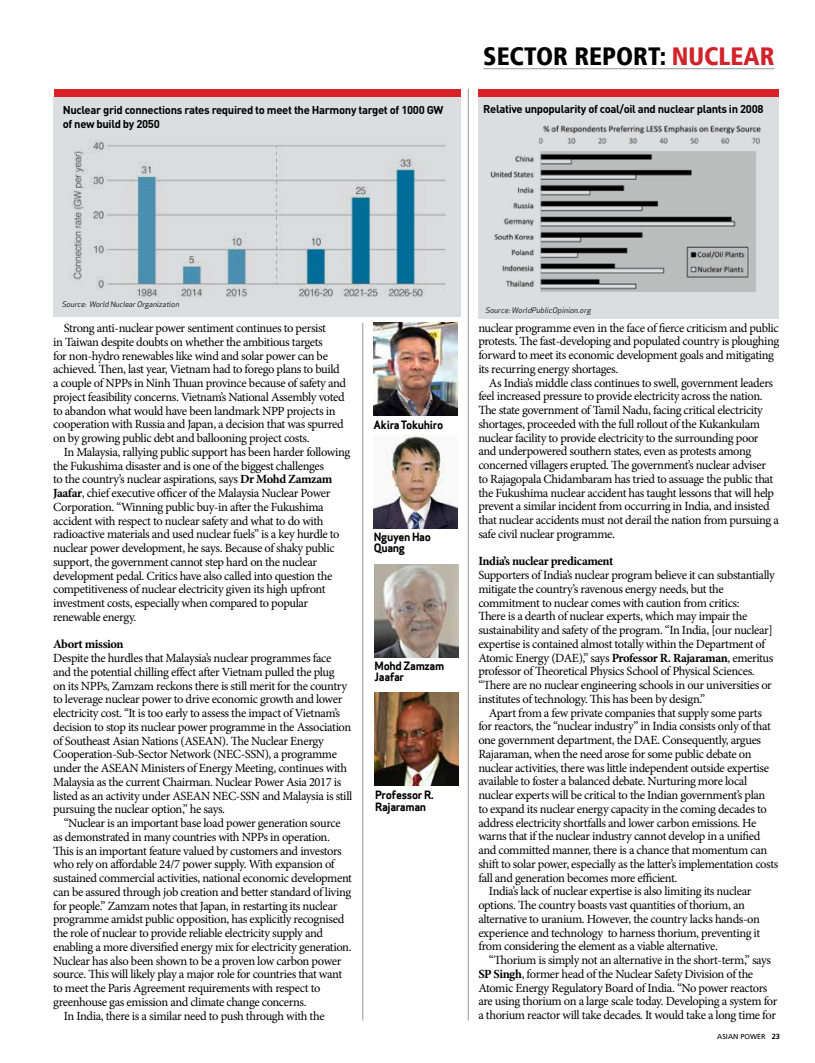
<style>
.page{position:relative;width:815px;height:1063px;background:#fff}
.page>*{position:absolute;margin:0;border:0;box-sizing:border-box;transform-origin:0 0}
.t1{font:900 condensed 25px "Frutiger";color:#000}
.t2{font:12.5px/13.8px "Minion Pro";letter-spacing:-.03em;color:#000}
.t3{font:700 12.5px "Minion Pro";letter-spacing:-.03em;color:#000}
.t4{font:700 11.25px "DIN Pro";letter-spacing:-.03em;color:#000}
.t5{font:700 11.25px/11.2px "Apex Sans";letter-spacing:-.03em;color:#000}
.t6{font:italic 7.5px "Apex Sans";color:#000}
.t7{font:7.5px "Frutiger";color:#000}
.s1{color:#d2232a}
.s2{font-weight:700}
</style>
<div class="page">
<hr style="left:468px;top:89px;width:1px;height:931px;background:#939598">
<hr style="left:363px;top:323px;width:1px;height:697px;background:#939598">
<hr style="left:483px;top:68px;width:291px;height:1px;background:#939598">
<div style="left:478px;top:94px;width:301px;height:224px;background:#dcddde"></div>
<div style="left:53px;top:97px;width:408px;height:220px;background:#dcddde"></div>
<div style="left:478px;top:89px;width:301px;height:8px;background:#da2128"></div>
<div style="left:54px;top:89px;width:407px;height:8px;background:#da2128"></div>
<img style="left:490px;top:126px;width:271px;height:166px">
<img style="left:374px;top:564px;width:84px;height:94px">
<img style="left:73px;top:139px;width:373px;height:158px">
<img style="left:374px;top:435px;width:84px;height:94px">
<img style="left:373px;top:323px;width:84px;height:93px">
<img style="left:375px;top:692px;width:84px;height:94px">
<h1 class="t1" style="left:483px;top:42px;width:290px">SECTOR REPORT: <span class="s1">NUCLEAR</span></h1>
<p class="t4" style="left:63px;top:103px;width:382px">Nuclear grid connections rates required to meet the Harmony target of 1000 GW</p>
<p class="t4" style="left:483px;top:101px;width:282px">Relative unpopularity of coal/oil and nuclear plants in 2008</p>
<p class="t4" style="left:63px;top:116px;width:99px">of new build by 2050</p>
<p class="t6" style="left:62px;top:299px;width:121px">Source: World NuclearOrganization</p>
<p class="t2" style="left:53px;top:321px;width:294px;text-indent:11px">Strong anti-nuclear power sentiment continues to persist<br>in Taiwan despite doubts on whether the ambitious targets<br>for non-hydro renewables like wind and solar power can be achieved. Then, last year, Vietnam had to forego plans to build a couple of NPPs in Ninh Thuan province because of safety and project feasibility concerns. Vietnam’s National Assembly voted to abandon what would have been landmark NPP projects in cooperation with Russia and Japan, a decision that was spurred on by growing public debt and ballooning project costs.</p>
<p class="t2" style="left:53px;top:445px;width:299px;text-indent:11px">In Malaysia, rallying public support has been harder following the Fukushima disaster and is one of the biggest challenges<br>to the country’s nuclear aspirations, says <span class="s2">Dr Mohd Zamzam Jaafar</span>, chief executive officer of the Malaysia Nuclear Power Corporation. “Winning public buy-in after the Fukushima accident with respect to nuclear safety and what to do with radioactive materials and used nuclear fuels” is a key hurdle to nuclear power development, he says. Because of shaky public support, the government cannot step hard on the nuclear development pedal. Critics have also called into question the competitiveness of nuclear electricity given its high upfront investment costs, especially when compared to popular renewable energy.</p>
<p class="t3" style="left:53px;top:636px;width:72px">Abort mission</p>
<p class="t2" style="left:53px;top:651px;width:301px">Despite the hurdles that Malaysia’s nuclear programmes face and the potential chilling effect after Vietnam pulled the plug<br>on its NPPs, Zamzam reckons there is still merit for the country to leverage nuclear power to drive economic growth and lower electricity cost. “It is too early to assess the impact of Vietnam’s decision to stop its nuclear power programme in the Association of Southeast Asian Nations (ASEAN). The Nuclear Energy Cooperation-Sub-Sector Network (NEC-SSN), a programme under the ASEAN Ministers of Energy Meeting, continues with Malaysia as the current Chairman. Nuclear Power Asia 2017 is listed as an activity under ASEAN NEC-SSN and Malaysia is still pursuing the nuclear option,” he says.</p>
<p class="t2" style="left:64px;top:816px;width:278px">“Nuclear is an important base load power generation source</p>
<p class="t2" style="left:53px;top:830px;width:278px">as demonstrated in many countries with NPPs in operation.</p>
<p class="t2" style="left:53px;top:844px;width:290px">This is an important feature valued by customers and investors</p>
<p class="t2" style="left:53px;top:858px;width:283px">who rely on affordable 24/7 power supply. With expansion of</p>
<p class="t2" style="left:53px;top:871px;width:300px">sustained commercial activities, national economic development</p>
<p class="t2" style="left:53px;top:885px;width:300px">can be assured through job creation and better standard of living</p>
<p class="t2" style="left:53px;top:899px;width:286px">for people.” Zamzam notes that Japan, in restarting its nuclear</p>
<p class="t2" style="left:53px;top:913px;width:293px">programme amidst public opposition, has explicitly recognised</p>
<p class="t2" style="left:53px;top:926px;width:271px">the role of nuclear to provide reliable electricity supply and</p>
<p class="t2" style="left:53px;top:940px;width:300px">enabling a more diversified energy mix for electricity generation.</p>
<p class="t2" style="left:53px;top:954px;width:290px">Nuclear has also been shown to be a proven low carbon power</p>
<p class="t2" style="left:53px;top:968px;width:290px">source. This will likely play a major role for countries that want</p>
<p class="t2" style="left:53px;top:981px;width:269px">to meet the Paris Agreement requirements with respect to</p>
<p class="t2" style="left:53px;top:995px;width:255px">greenhouse gas emission and climate change concerns.</p>
<p class="t2" style="left:64px;top:1009px;width:262px">In India, there is a similar need to push through with the</p>
<p class="t5" style="left:374px;top:419px;width:71px">Akira Tokuhiro</p>
<p class="t5" style="left:374px;top:531px;width:59px">Nguyen Hao<br>Quang</p>
<p class="t5" style="left:375px;top:660px;width:71px">Mohd Zamzam<br>Jaafar</p>
<p class="t5" style="left:375px;top:789px;width:60px">Professor R.<br>Rajaraman</p>
<p class="t6" style="left:485px;top:304px;width:109px">Source:WorldPublicOpinion.org</p>
<p class="t2" style="left:478px;top:321px;width:303px">nuclear programme even in the face of fierce criticism and public protests. The fast-developing and populated country is ploughing forward to meet its economic development goals and mitigating its recurring energy shortages.</p>
<p class="t2" style="left:478px;top:376px;width:302px;text-indent:11px">As India’s middle class continues to swell, government leaders feel increased pressure to provide electricity across the nation.<br>The state government of Tamil Nadu, facing critical electricity shortages, proceeded with the full rollout of the Kukankulam nuclear facility to provide electricity to the surrounding poor and underpowered southern states, even as protests among concerned villagers erupted. The government’s nuclear adviser<br>to Rajagopala Chidambaram has tried to assuage the public that the Fukushima nuclear accident has taught lessons that will help prevent a similar incident from occurring in India, and insisted that nuclear accidents must not derail the nation from pursuing a safe civil nuclear programme.</p>
<p class="t3" style="left:478px;top:552px;width:137px">India’s nuclear predicament</p>
<p class="t2" style="left:478px;top:568px;width:298px">Supporters of India’s nuclear program believe it can substantially mitigate the country’s ravenous energy needs, but the commitment to nuclear comes with caution from critics:<br>There is a dearth of nuclear experts, which may impair the sustainability and safety of the program. “In India, [our nuclear] expertise is contained almost totally within the Department of Atomic Energy (DAE),” says <span class="s2">Professor R. Rajaraman</span>, emeritus professor of Theoretical Physics School of Physical Sciences. “There are no nuclear engineering schools in our universities or institutes of technology. This has been by design.”</p>
<p class="t2" style="left:489px;top:706px;width:274px">Apart from a few private companies that supply some parts</p>
<p class="t2" style="left:478px;top:719px;width:294px">for reactors, the “nuclear industry” in India consists only of that</p>
<p class="t2" style="left:478px;top:733px;width:284px">one government department, the DAE. Consequently, argues</p>
<p class="t2" style="left:478px;top:747px;width:275px">Rajaraman, when the need arose for some public debate on</p>
<p class="t2" style="left:478px;top:761px;width:292px">nuclear activities, there was little independent outside expertise</p>
<p class="t2" style="left:478px;top:774px;width:270px">available to foster a balanced debate. Nurturing more local</p>
<p class="t2" style="left:478px;top:788px;width:289px">nuclear experts will be critical to the Indian government’s plan</p>
<p class="t2" style="left:478px;top:802px;width:290px">to expand its nuclear energy capacity in the coming decades to</p>
<p class="t2" style="left:478px;top:816px;width:280px">address electricity shortfalls and lower carbon emissions. He</p>
<p class="t2" style="left:478px;top:829px;width:284px">warns that if the nuclear industry cannot develop in a unified</p>
<p class="t2" style="left:478px;top:843px;width:290px">and committed manner, there is a chance that momentum can</p>
<p class="t2" style="left:478px;top:857px;width:302px">shift to solar power, especially as the latter’s implementation costs</p>
<p class="t2" style="left:478px;top:871px;width:201px">fall and generation becomes more efficient.</p>
<p class="t2" style="left:489px;top:884px;width:264px">India’s lack of nuclear expertise is also limiting its nuclear</p>
<p class="t2" style="left:478px;top:898px;width:268px">options. The country boasts vast quantities of thorium, an</p>
<p class="t2" style="left:478px;top:912px;width:283px">alternative to uranium. However, the country lacks hands-on</p>
<p class="t2" style="left:478px;top:926px;width:283px">experience and technology to harness thorium, preventing it</p>
<p class="t2" style="left:478px;top:939px;width:241px">from considering the element as a viable alternative.</p>
<p class="t2" style="left:489px;top:953px;width:284px">“Thorium is simply not an alternative in the short-term,” says</p>
<p class="t2" style="left:478px;top:967px;width:276px"><span class="s2">SP Singh</span>, former head of the Nuclear Safety Division of the</p>
<p class="t2" style="left:478px;top:981px;width:291px">Atomic Energy Regulatory Board of India. “No power reactors</p>
<p class="t2" style="left:478px;top:994px;width:301px">are using thorium on a large scale today. Developing a system for</p>
<p class="t2" style="left:478px;top:1008px;width:299px">a thorium reactor will take decades. It would take a long time for</p>
<p class="t7" style="left:717px;top:1032px;width:64px">ASIAN POWER <span class="s2">23</span></p>
</div>
